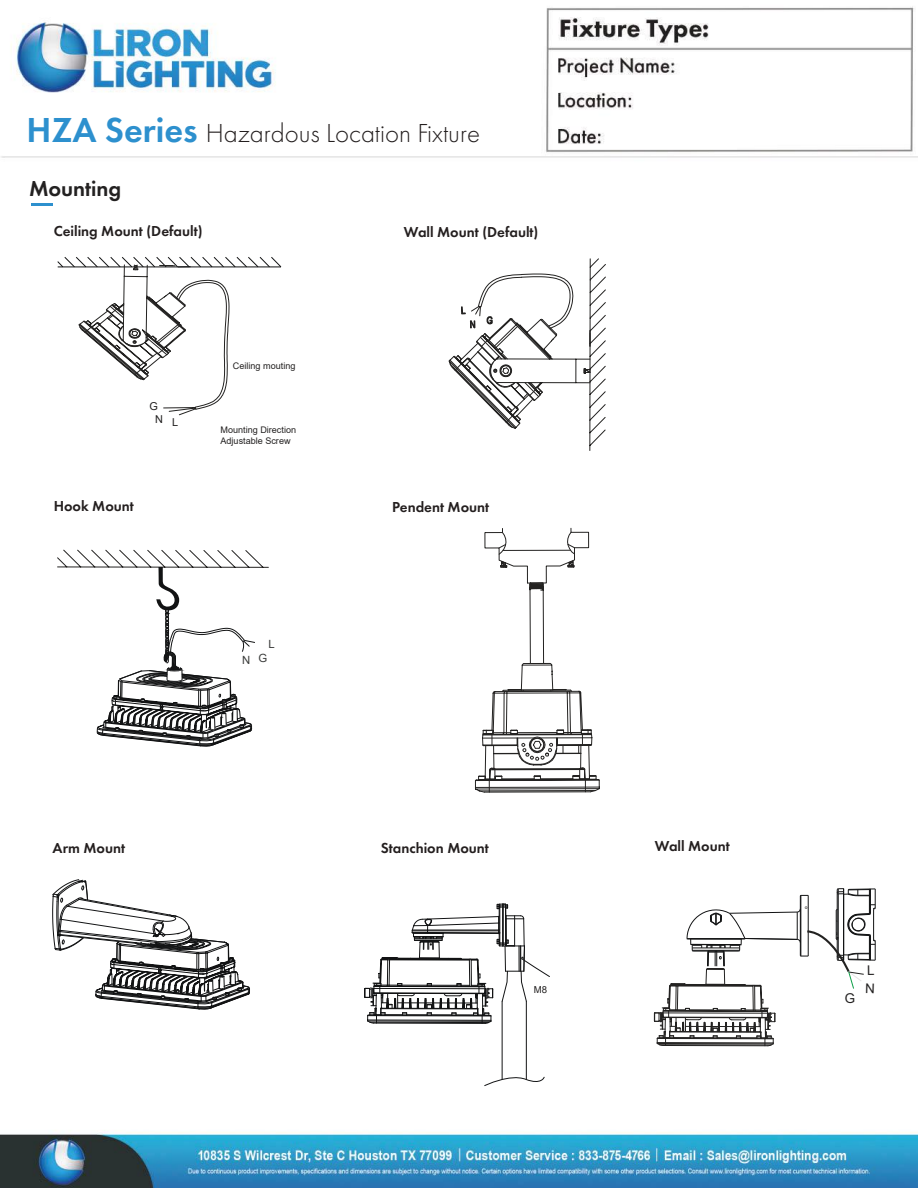
<style>
.page{position:relative;width:918px;height:1188px;background:#fff}
.page>*{position:absolute;margin:0;border:0;box-sizing:border-box;transform-origin:0 0}
.t1{font:300 27px "Futura PT";color:#241f1f}
.t2{font:600 22.5px "Futura PT";letter-spacing:-.005em;color:#232121}
.t3{font:600 15px "Futura PT";color:#241f1f}
.t4{font:11.25px "Arial";color:#3b3c3b}
.t5{font:10.95px/14.9px "Arial";color:#232121}
.t6{font:9.6px "Arial";color:#232121}
.t7{font:9px/10.9px "Arial";color:#232121}
.t8{font:8.85px "Arial";color:#232121}
.s1{font-weight:600;font-size:36px;color:#2d90ce}
</style>
<div class="page">
<img style="left:0;top:6px;width:918px;height:1182px">
<hr style="left:31px;top:203px;width:21px;height:2px;background:#2d90ce">
<svg style="left:57px;top:257px;width:224px;height:158px"></svg>
<svg style="left:449px;top:258px;width:157px;height:193px"></svg>
<svg style="left:57px;top:550px;width:212px;height:197px"></svg>
<hr style="left:530px;top:590px;width:1px;height:74px;background:#232221">
<hr style="left:543px;top:590px;width:1px;height:73px;background:#232221">
<svg style="left:484px;top:528px;width:105px;height:63px"></svg>
<svg style="left:475px;top:663px;width:125px;height:130px"></svg>
<svg style="left:52px;top:879px;width:198px;height:131px"></svg>
<hr style="left:502px;top:1001px;width:1px;height:78px;background:#121314">
<hr style="left:526px;top:1001px;width:1px;height:78px;background:#121314">
<svg style="left:484px;top:1073px;width:61px;height:13px"></svg>
<svg style="left:364px;top:904px;width:186px;height:120px"></svg>
<svg style="left:654px;top:888px;width:222px;height:158px"></svg>
<h1 class="t1" style="left:26px;top:118px;width:455px"><span class="s1">HZA Series</span> Hazardous Location Fixture</h1>
<h2 class="t2" style="left:29px;top:174px;width:94px">Mounting</h2>
<p class="t3" style="left:54px;top:222px;width:150px">Ceiling Mount (Default)</p>
<p class="t3" style="left:404px;top:222px;width:136px">Wall Mount (Default)</p>
<p class="t5" style="left:155px;top:398px;width:25px;text-indent:-6px">G<br>N L</p>
<p class="t7" style="left:233px;top:360px;width:64px">Ceiling mouting</p>
<p class="t7" style="left:221px;top:424px;width:77px">Mounting Direction<br>Adjustable Screw</p>
<p class="t3" style="left:54px;top:497px;width:82px">Hook Mount</p>
<p class="t3" style="left:392px;top:497px;width:99px">Pendent Mount</p>
<p class="t4" style="left:268px;top:636px;width:8px">L</p>
<p class="t4" style="left:242px;top:651px;width:27px">N G</p>
<p class="t3" style="left:53px;top:838px;width:74px">Arm Mount</p>
<p class="t3" style="left:381px;top:839px;width:110px">Stanchion Mount</p>
<p class="t3" style="left:655px;top:837px;width:76px">Wall Mount</p>
<p class="t6" style="left:534px;top:983px;width:15px">M8</p>
<p class="t8" style="left:804px;top:904px;width:5px">°</p>
</div>
